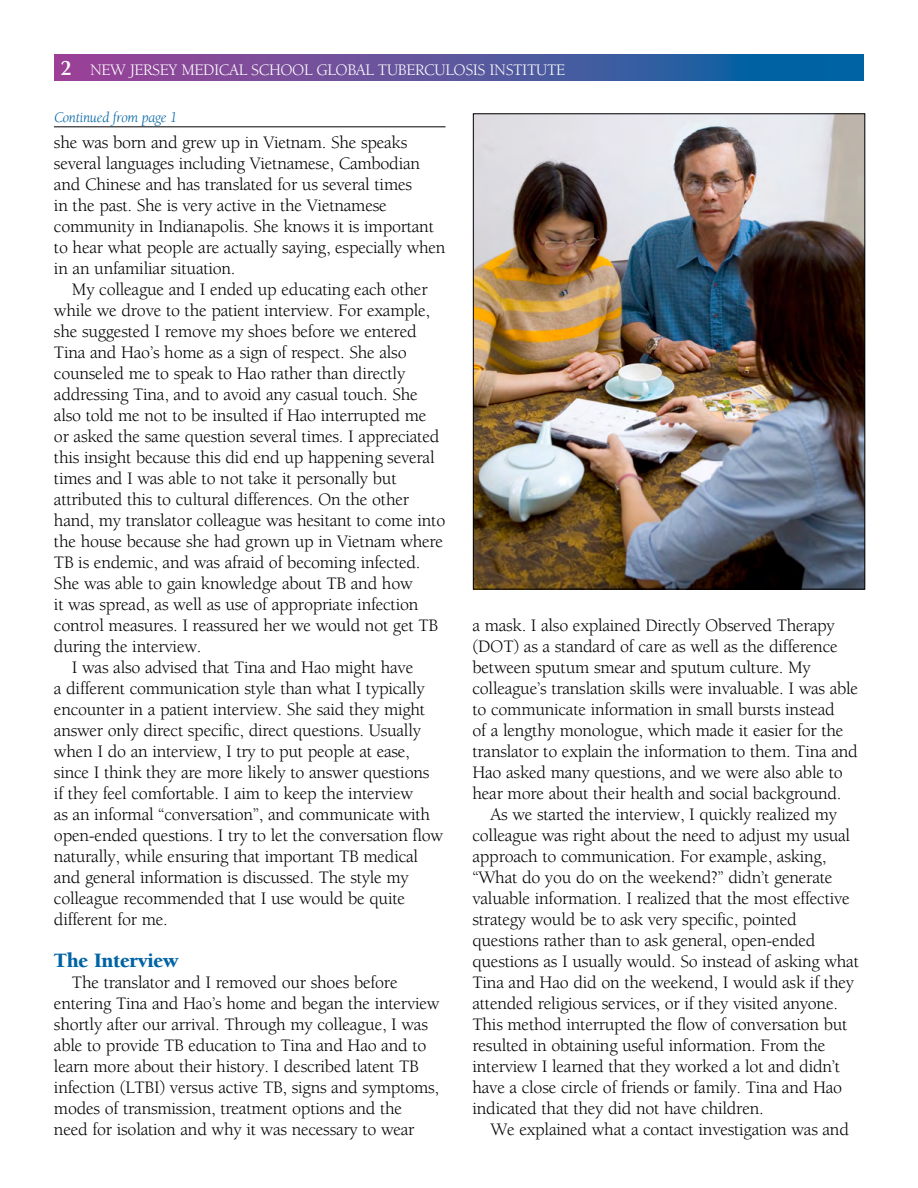
<style>
.page{position:relative;width:918px;height:1188px;background:#fff}
.page>*{position:absolute;margin:0;border:0;box-sizing:border-box;transform-origin:0 0}
.t1{font:900 21px "Berkeley";letter-spacing:-.015em;color:#0064a4}
.t2{font:18px/21px "Berkeley";letter-spacing:-.015em;color:#000}
.t3{font:16.5px "Berkeley";letter-spacing:-.025em;color:#fff}
.t4{font:italic 15px "Berkeley";letter-spacing:-.02em;color:#0064a4}
.s1{font-family:"Optima";font-weight:600;font-size:21px}
</style>
<div class="page">
<svg style="left:54px;top:54px;width:810px;height:27px;background:#53559d"></svg>
<hr style="left:54px;top:126px;width:392px;height:1px;background:#000">
<img style="left:475px;top:115px;width:388px;height:473px">
<p class="t3" style="left:61px;top:61px;width:84px"><span class="s1">2</span> New Jersey</p>
<p class="t3" style="left:181px;top:61px;width:23px">Medical</p>
<p class="t3" style="left:251px;top:61px;width:20px">School</p>
<p class="t3" style="left:317px;top:61px;width:22px">Global</p>
<p class="t3" style="left:378px;top:61px;width:19px">Tuberculosis</p>
<p class="t3" style="left:489px;top:61px;width:15px">Institute</p>
<p class="t4" style="left:54px;top:110px;width:125px">Continued from page 1</p>
<p class="t2" style="left:54px;top:132px;width:393px">she was born and grew up in Vietnam. She speaks several languages including Vietnamese, Cambodian and Chinese and has translated for us several times<br>in the past. She is very active in the Vietnamese community in Indianapolis. She knows it is important to hear what people are actually saying, especially when in an unfamiliar situation.</p>
<p class="t2" style="left:72px;top:279px;width:357px">My colleague and I ended up educating each other</p>
<p class="t2" style="left:54px;top:300px;width:378px">while we drove to the patient interview. For example,</p>
<p class="t2" style="left:54px;top:321px;width:364px">she suggested I remove my shoes before we entered</p>
<p class="t2" style="left:54px;top:342px;width:354px">Tina and Hao’s home as a sign of respect. She also</p>
<p class="t2" style="left:54px;top:363px;width:353px">counseled me to speak to Hao rather than directly</p>
<p class="t2" style="left:54px;top:384px;width:365px">addressing Tina, and to avoid any casual touch. She</p>
<p class="t2" style="left:54px;top:405px;width:374px">also told me not to be insulted if Hao interrupted me</p>
<p class="t2" style="left:54px;top:426px;width:387px">or asked the same question several times. I appreciated</p>
<p class="t2" style="left:54px;top:447px;width:382px">this insight because this did end up happening several</p>
<p class="t2" style="left:54px;top:468px;width:344px">times and I was able to not take it personally but</p>
<p class="t2" style="left:54px;top:489px;width:357px">attributed this to cultural differences. On the other</p>
<p class="t2" style="left:54px;top:510px;width:393px">hand, my translator colleague was hesitant to come into</p>
<p class="t2" style="left:54px;top:531px;width:391px">the house because she had grown up in Vietnam where</p>
<p class="t2" style="left:54px;top:552px;width:368px">TB is endemic, and was afraid of becoming infected.</p>
<p class="t2" style="left:54px;top:573px;width:360px">She was able to gain knowledge about TB and how</p>
<p class="t2" style="left:54px;top:594px;width:366px">it was spread, as well as use of appropriate infection</p>
<p class="t2" style="left:54px;top:615px;width:386px">control measures. I reassured her we would not get TB</p>
<p class="t2" style="left:54px;top:636px;width:149px">during the interview.</p>
<p class="t2" style="left:72px;top:657px;width:343px">I was also advised that Tina and Hao might have</p>
<p class="t2" style="left:54px;top:678px;width:372px">a different communication style than what I typically</p>
<p class="t2" style="left:54px;top:699px;width:373px">encounter in a patient interview. She said they might</p>
<p class="t2" style="left:54px;top:720px;width:369px">answer only direct specific, direct questions. Usually</p>
<p class="t2" style="left:54px;top:741px;width:357px">when I do an interview, I try to put people at ease,</p>
<p class="t2" style="left:54px;top:762px;width:377px">since I think they are more likely to answer questions</p>
<p class="t2" style="left:54px;top:783px;width:361px">if they feel comfortable. I aim to keep the interview</p>
<p class="t2" style="left:54px;top:804px;width:378px">as an informal “conversation”, and communicate with</p>
<p class="t2" style="left:54px;top:825px;width:391px">open-ended questions. I try to let the conversation flow</p>
<p class="t2" style="left:54px;top:846px;width:366px">naturally, while ensuring that important TB medical</p>
<p class="t2" style="left:54px;top:867px;width:356px">and general information is discussed. The style my</p>
<p class="t2" style="left:54px;top:888px;width:353px">colleague recommended that I use would be quite</p>
<p class="t2" style="left:54px;top:909px;width:115px">different for me.</p>
<p class="t1" style="left:54px;top:949px;width:126px">The Interview</p>
<p class="t2" style="left:54px;top:972px;width:387px;text-indent:18px">The translator and I removed our shoes before entering Tina and Hao’s home and began the interview shortly after our arrival. Through my colleague, I was able to provide TB education to Tina and Hao and to learn more about their history. I described latent TB infection (LTBI) versus active TB, signs and symptoms, modes of transmission, treatment options and the need for isolation and why it was necessary to wear</p>
<p class="t2" style="left:472px;top:615px;width:364px">a mask. I also explained Directly Observed Therapy</p>
<p class="t2" style="left:472px;top:636px;width:367px">(DOT) as a standard of care as well as the difference</p>
<p class="t2" style="left:472px;top:657px;width:340px">between sputum smear and sputum culture. My</p>
<p class="t2" style="left:472px;top:678px;width:387px">colleague’s translation skills were invaluable. I was able</p>
<p class="t2" style="left:472px;top:699px;width:364px">to communicate information in small bursts instead</p>
<p class="t2" style="left:472px;top:720px;width:373px">of a lengthy monologue, which made it easier for the</p>
<p class="t2" style="left:472px;top:741px;width:387px">translator to explain the information to them. Tina and</p>
<p class="t2" style="left:472px;top:762px;width:372px">Hao asked many questions, and we were also able to</p>
<p class="t2" style="left:472px;top:783px;width:371px">hear more about their health and social background.</p>
<p class="t2" style="left:490px;top:804px;width:348px">As we started the interview, I quickly realized my</p>
<p class="t2" style="left:472px;top:825px;width:379px">colleague was right about the need to adjust my usual</p>
<p class="t2" style="left:472px;top:846px;width:355px">approach to communication. For example, asking,</p>
<p class="t2" style="left:472px;top:867px;width:361px">“What do you do on the weekend?” didn’t generate</p>
<p class="t2" style="left:472px;top:888px;width:379px">valuable information. I realized that the most effective</p>
<p class="t2" style="left:472px;top:909px;width:326px">strategy would be to ask very specific, pointed</p>
<p class="t2" style="left:472px;top:930px;width:345px">questions rather than to ask general, open-ended</p>
<p class="t2" style="left:472px;top:951px;width:388px">questions as I usually would. So instead of asking what</p>
<p class="t2" style="left:472px;top:972px;width:383px">Tina and Hao did on the weekend, I would ask if they</p>
<p class="t2" style="left:472px;top:993px;width:367px">attended religious services, or if they visited anyone.</p>
<p class="t2" style="left:472px;top:1014px;width:377px">This method interrupted the flow of conversation but</p>
<p class="t2" style="left:472px;top:1035px;width:355px">resulted in obtaining useful information. From the</p>
<p class="t2" style="left:472px;top:1056px;width:369px">interview I learned that they worked a lot and didn’t</p>
<p class="t2" style="left:472px;top:1077px;width:371px">have a close circle of friends or family. Tina and Hao</p>
<p class="t2" style="left:472px;top:1098px;width:293px">indicated that they did not have children.</p>
<p class="t2" style="left:490px;top:1119px;width:360px">We explained what a contact investigation was and</p>
</div>
